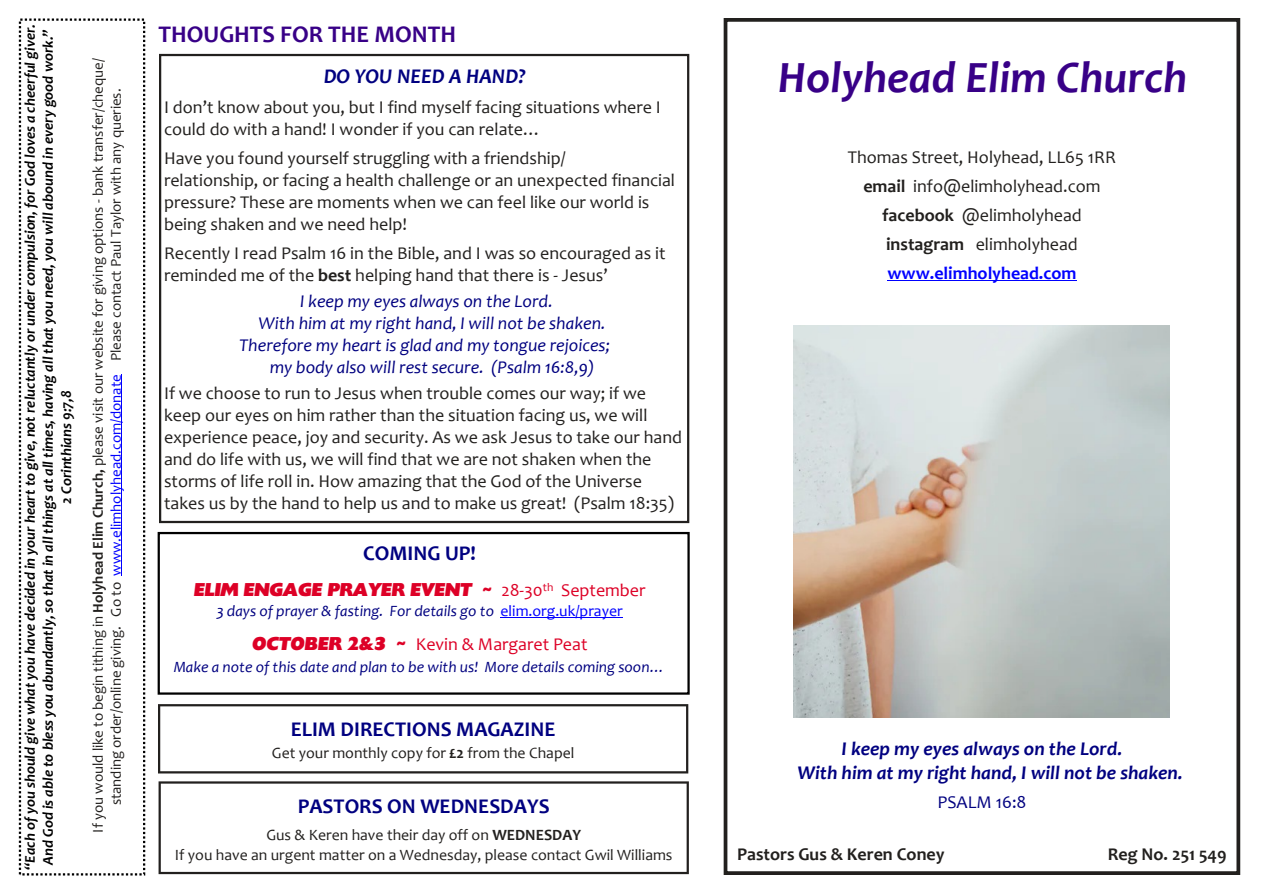
<style>
.page{position:relative;width:1263px;height:893px;background:#fff}
.page>*{position:absolute;margin:0;border:0;box-sizing:border-box;transform-origin:0 0}
.t1{font:italic 700 45px "Candara";color:#380087}
.t2{font:700 24px "Candara";color:#380087}
.t3{font:700 21px "Candara";color:#000080}
.t4{font:italic 700 21px "Candara";color:#000080}
.t5{font:italic 700 19.5px/23.9px "Candara";color:#000080}
.t6{font:18px/22px "Candara";color:#22201e}
.t7{font:italic 18px "Candara";color:#000080}
.t8{font:italic 18px "Chanson Heavy SF Bold";color:#dd0026}
.t9{font:700 18px "Candara";color:#22201e}
.t10{font:18px "Candara";color:#dd0026}
.t11{font:18px "Candara";color:#000080}
.t12{font:15.75px/19.2px "Candara";color:#22201e;text-align:center}
.t13{font:italic 15.75px "Candara";color:#000080}
.t14{font:italic 700 14.85px/18.1px "Candara";color:#000;text-align:center}
.t15{font:14.85px/18.1px "Candara";color:#22201e;text-align:center}
.s1{font-weight:700}
.s2{color:#00f}
.s3{font-family:"Candara";font-style:normal}
.s4{font-style:normal;color:#00f}
.s5{font-family:"Chanson Heavy SF Bold";font-style:italic}
.s6{font-weight:700;color:#00f}
</style>
<div class="page">
<div style="left:19px;top:19px;width:126px;height:856px;border:2px dashed #000"></div>
<hr style="left:122px;top:374px;width:1px;height:202px;background:#00f">
<div style="left:724px;top:18px;width:516px;height:857px;background:#fff;border:4px solid #22201e"></div>
<hr style="left:887px;top:280px;width:189px;height:1px;background:#00f">
<svg style="left:158px;top:704px;width:530px;height:69px"></svg>
<svg style="left:159px;top:781px;width:530px;height:93px"></svg>
<div style="left:159px;top:54px;width:530px;height:469px;border:2px solid #22201e"></div>
<img style="left:793px;top:326px;width:376px;height:391px">
<div style="left:158px;top:532px;width:532px;height:163px;background:#fff;border:2px solid #000"></div>
<hr style="left:500px;top:617px;width:123px;height:1px;background:#00f">
<p class="t14" style="left:22px;top:870px;width:848px;rotate:-90deg">“Each of you should give what you have decided in your heart to give, not reluctantly or under compulsion, for God loves a cheerful giver.<br>And God is able to bless you abundantly, so that in all things at all times, having all that you need, you will abound in every good work.”<br>2 Corinthians 9:7,8</p>
<p class="t15" style="left:90px;top:832px;width:776px;rotate:-90deg">If you would like to begin tithing in <span class="s1">Holyhead Elim Church,</span> please visit our website for giving options - bank transfer/cheque/ standing order/online giving. Go to <span class="s2">www.elimholyhead.com/donate</span> Please contact Paul Taylor with any queries.</p>
<h2 class="t2" style="left:159px;top:25px;width:299px">THOUGHTS FOR THE MONTH</h2>
<p class="t4" style="left:324px;top:67px;width:204px">DO YOU NEED A HAND?</p>
<p class="t6" style="left:164px;top:98px;width:498px">I don’t know about you, but I find myself facing situations where I could do with a hand! I wonder if you can relate…</p>
<p class="t6" style="left:164px;top:149px;width:513px">Have you found yourself struggling with a friendship/<br>relationship, or facing a health challenge or an unexpected financial pressure? These are moments when we can feel like our world is being shaken and we need help!</p>
<p class="t6" style="left:164px;top:244px;width:503px">Recently I read Psalm 16 in the Bible, and I was so encouraged as it reminded me of the <span class="s1">best</span> helping hand that there is - Jesus’</p>
<p class="t7" style="left:300px;top:294px;width:254px">I keep my eyes always on the Lord.</p>
<p class="t7" style="left:259px;top:316px;width:348px">With him at my right hand, I will not be shaken.</p>
<p class="t7" style="left:239px;top:338px;width:372px">Therefore my heart is glad and my tongue rejoices;</p>
<p class="t7" style="left:270px;top:360px;width:326px">my body also will rest secure. (Psalm 16:8,9)</p>
<p class="t6" style="left:164px;top:383px;width:519px">If we choose to run to Jesus when trouble comes our way; if we keep our eyes on him rather than the situation facing us, we will experience peace, joy and security. As we ask Jesus to take our hand and do life with us, we will find that we are not shaken when the storms of life roll in. How amazing that the God of the Universe takes us by the hand to help us and to make us great! (Psalm 18:35)</p>
<p class="t3" style="left:363px;top:545px;width:114px">COMING UP!</p>
<p class="t8" style="left:193px;top:583px;width:454px">ELIM ENGAGE PRAYER EVENT ~ <span class="s3">28-30</span><sup>th</sup> <span class="s3">September</span></p>
<p class="t13" style="left:216px;top:605px;width:408px">3 days of prayer &amp; fasting. For details go to <span class="s4">elim.org.uk/prayer</span></p>
<p class="t10" style="left:251px;top:637px;width:337px"><span class="s5">OCTOBER 2&amp;3 ~</span> Kevin &amp; Margaret Peat</p>
<p class="t13" style="left:174px;top:661px;width:493px">Make a note of this date and plan to be with us! More details coming soon…</p>
<p class="t3" style="left:291px;top:721px;width:266px">ELIM DIRECTIONS MAGAZINE</p>
<p class="t12" style="left:272px;top:745px;width:304px">Get your monthly copy for <span class="s1">£2</span> from the Chapel</p>
<p class="t3" style="left:298px;top:797px;width:253px">PASTORS ON WEDNESDAYS</p>
<p class="t12" style="left:175px;top:827px;width:499px">Gus &amp; Keren have their day off on <span class="s1">WEDNESDAY<br></span>If you have an urgent matter on a Wednesday, please contact Gwil Williams</p>
<h1 class="t1" style="left:778px;top:60px;width:411px">Holyhead Elim Church</h1>
<p class="t6" style="left:848px;top:144px;width:270px;line-height:29.1px;text-align:center">Thomas Street, Holyhead, LL65 1RR <span class="s1">email</span> info@elimholyhead.com <span class="s1">facebook</span> @elimholyhead <span class="s1">instagram</span> elimholyhead <span class="s6">www.elimholyhead.com</span></p>
<p class="t5" style="left:797px;top:738px;width:387px;text-indent:44px">I keep my eyes always on the Lord.<br>With him at my right hand, I will not be shaken.</p>
<p class="t11" style="left:937px;top:795px;width:90px">PSALM 16:8</p>
<p class="t9" style="left:737px;top:847px;width:209px">Pastors Gus &amp; Keren Coney</p>
<p class="t9" style="left:1108px;top:847px;width:120px">Reg No. 251 549</p>
</div>
